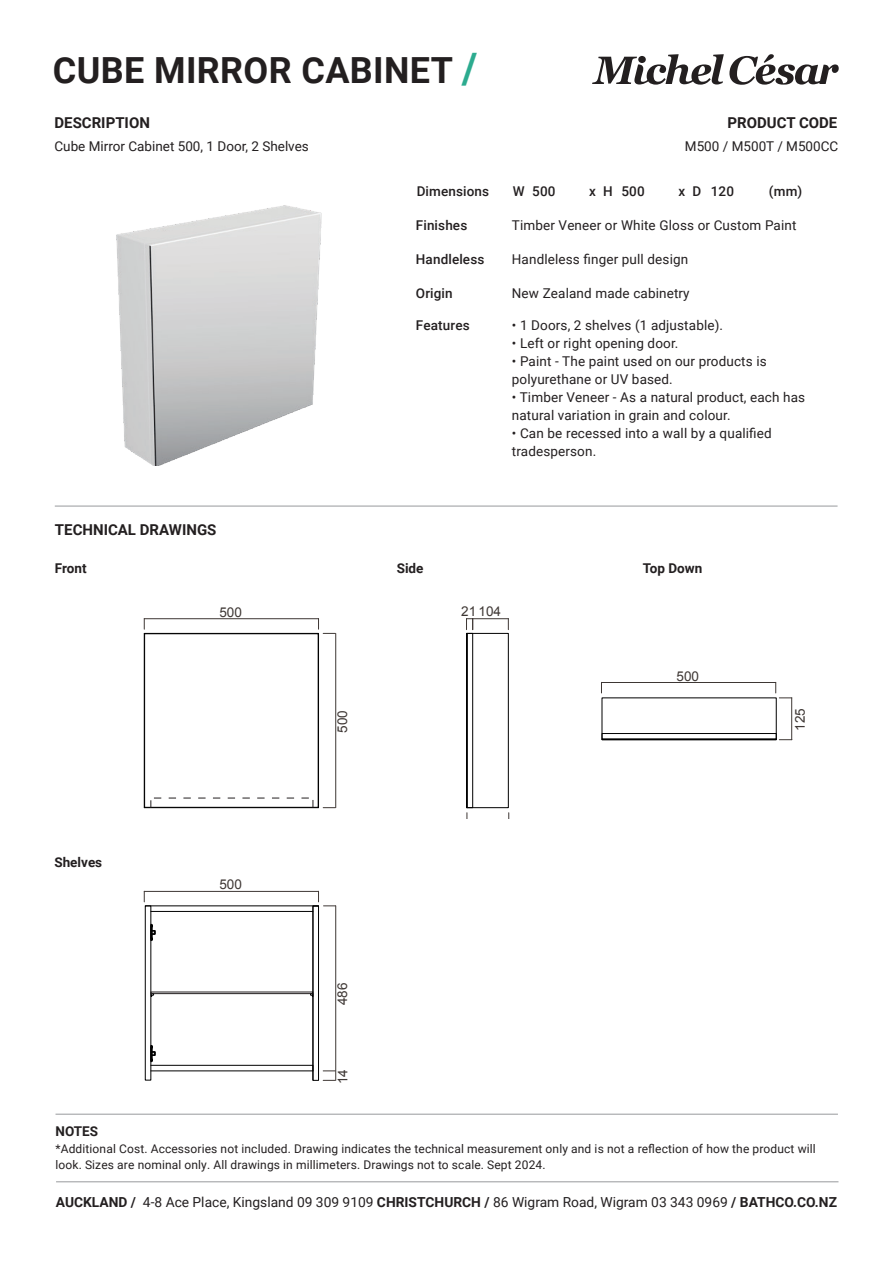
<style>
.page{position:relative;width:893px;height:1263px;background:#fff}
.page>*{position:absolute;margin:0;border:0;box-sizing:border-box;transform-origin:0 0}
.t1{font:700 36px "Roboto";letter-spacing:.01em;color:#231f20}
.t2{font:700 15px "Roboto";color:#231f20}
.t3{font:13.8px "Roboto";color:#231f20}
.t4{font:13.5px/18px "Roboto";letter-spacing:.01em;color:#231f20}
.t5{font:500 13.5px "Roboto";letter-spacing:.01em;color:#231f20}
.t6{font:700 13.5px "Roboto";color:#231f20}
.t7{font:13.5px "Arial";color:#3e3734}
.t8{font:12px/16.5px "Roboto";letter-spacing:.01em;color:#231f20}
.s1{font-size:42px;color:#2cab8f}
.s2{font-weight:700}
</style>
<div class="page">
<hr style="left:55px;top:506px;width:782px;height:1px;background:#97999c">
<hr style="left:56px;top:1114px;width:782px;height:1px;background:#97999c">
<hr style="left:56px;top:1181px;width:782px;height:1px;background:#97999c">
<svg style="left:592px;top:54px;width:247px;height:31px"></svg>
<img style="left:116px;top:205px;width:206px;height:261px">
<div style="left:144px;top:633px;width:175px;height:175px;border:1px solid #000"></div>
<hr style="left:144px;top:618px;width:174px;height:1px;background:#3e3734">
<svg style="left:144px;top:618px;width:1px;height:16px"></svg>
<svg style="left:318px;top:618px;width:17px;height:16px"></svg>
<hr style="left:335px;top:633px;width:1px;height:175px;background:#3e3734">
<svg style="left:151px;top:798px;width:185px;height:10px"></svg>
<svg style="left:144px;top:891px;width:192px;height:190px"></svg>
<div style="left:466px;top:633px;width:43px;height:175px;border:1px solid #000"></div>
<div style="left:466px;top:633px;width:1px;height:175px;border:1px solid #000"></div>
<div style="left:467px;top:633px;width:6px;height:175px;border:1px solid #000"></div>
<hr style="left:473px;top:618px;width:35px;height:1px;background:#3e3734">
<svg style="left:466px;top:618px;width:8px;height:12px"></svg>
<svg style="left:508px;top:618px;width:1px;height:12px"></svg>
<hr style="left:601px;top:682px;width:175px;height:1px;background:#3e3734">
<hr style="left:791px;top:698px;width:1px;height:42px;background:#3e3734">
<svg style="left:779px;top:739px;width:14px;height:1px"></svg>
<svg style="left:775px;top:682px;width:18px;height:17px"></svg>
<div style="left:602px;top:739px;width:174px;height:1px;border:1px solid #000"></div>
<div style="left:602px;top:733px;width:174px;height:6px;border:1px solid #000"></div>
<h1 class="t1" style="left:53px;top:45px;width:426px">CUBE MIRROR CABINET <span class="s1">/</span></h1>
<p class="t2" style="left:54px;top:112px;width:97px">DESCRIPTION</p>
<p class="t2" style="left:728px;top:112px;width:111px">PRODUCT CODE</p>
<p class="t4" style="left:54px;top:136px;width:256px">Cube Mirror Cabinet 500, 1 Door, 2 Shelves</p>
<p class="t4" style="left:685px;top:136px;width:155px">M500 / M500T / M500CC</p>
<p class="t5" style="left:417px;top:182px;width:74px">Dimensions</p>
<p class="t5" style="left:513px;top:182px;width:44px">W 500</p>
<p class="t5" style="left:589px;top:182px;width:57px">x H 500</p>
<p class="t5" style="left:678px;top:182px;width:57px">x D 120</p>
<p class="t5" style="left:769px;top:182px;width:35px">(mm)</p>
<p class="t2" style="left:55px;top:519px;width:163px">TECHNICAL DRAWINGS</p>
<p class="t5" style="left:416px;top:216px;width:53px">Finishes</p>
<p class="t4" style="left:512px;top:216px;width:286px">Timber Veneer or White Gloss or Custom Paint</p>
<p class="t5" style="left:416px;top:250px;width:70px">Handleless</p>
<p class="t4" style="left:512px;top:250px;width:178px">Handleless finger pull design</p>
<p class="t5" style="left:416px;top:284px;width:38px">Origin</p>
<p class="t4" style="left:512px;top:284px;width:179px">New Zealand made cabinetry</p>
<p class="t5" style="left:416px;top:316px;width:55px">Features</p>
<p class="t4" style="left:512px;top:316px;width:213px">• 1 Doors, 2 shelves (1 adjustable).</p>
<p class="t4" style="left:512px;top:334px;width:168px">• Left or right opening door.</p>
<p class="t4" style="left:512px;top:352px;width:256px">• Paint - The paint used on our products is polyurethane or UV based.</p>
<p class="t4" style="left:512px;top:388px;width:295px">• Timber Veneer - As a natural product, each has natural variation in grain and colour.</p>
<p class="t4" style="left:512px;top:424px;width:261px">• Can be recessed into a wall by a qualified tradesperson.</p>
<p class="t6" style="left:55px;top:559px;width:33px">Front</p>
<p class="t6" style="left:397px;top:559px;width:28px">Side</p>
<p class="t6" style="left:643px;top:559px;width:61px">Top Down</p>
<p class="t6" style="left:54px;top:852px;width:49px">Shelves</p>
<p class="t7" style="left:219px;top:603px;width:24px">500</p>
<p class="t7" style="left:219px;top:875px;width:24px">500</p>
<p class="t7" style="left:333px;top:732px;width:24px;rotate:-90deg">500</p>
<p class="t7" style="left:333px;top:1005px;width:24px;rotate:-90deg">486</p>
<p class="t7" style="left:334px;top:1084px;width:17px;rotate:-90deg">14</p>
<p class="t7" style="left:461px;top:603px;width:41px">21 104</p>
<p class="t7" style="left:677px;top:667px;width:24px">500</p>
<p class="t7" style="left:791px;top:730px;width:24px;rotate:-90deg">125</p>
<p class="t6" style="left:56px;top:1122px;width:44px">NOTES</p>
<p class="t8" style="left:56px;top:1139px;width:762px">*Additional Cost. Accessories not included. Drawing indicates the technical measurement only and is not a reflection of how the product will look. Sizes are nominal only. All drawings in millimeters. Drawings not to scale. Sept 2024.</p>
<p class="t3" style="left:56px;top:1193px;width:783px"><span class="s2">AUCKLAND /</span> 4-8 Ace Place, Kingsland 09 309 9109 <span class="s2">CHRISTCHURCH /</span> 86 Wigram Road, Wigram 03 343 0969 <span class="s2">/ BATHCO.CO.NZ</span></p>
</div>
